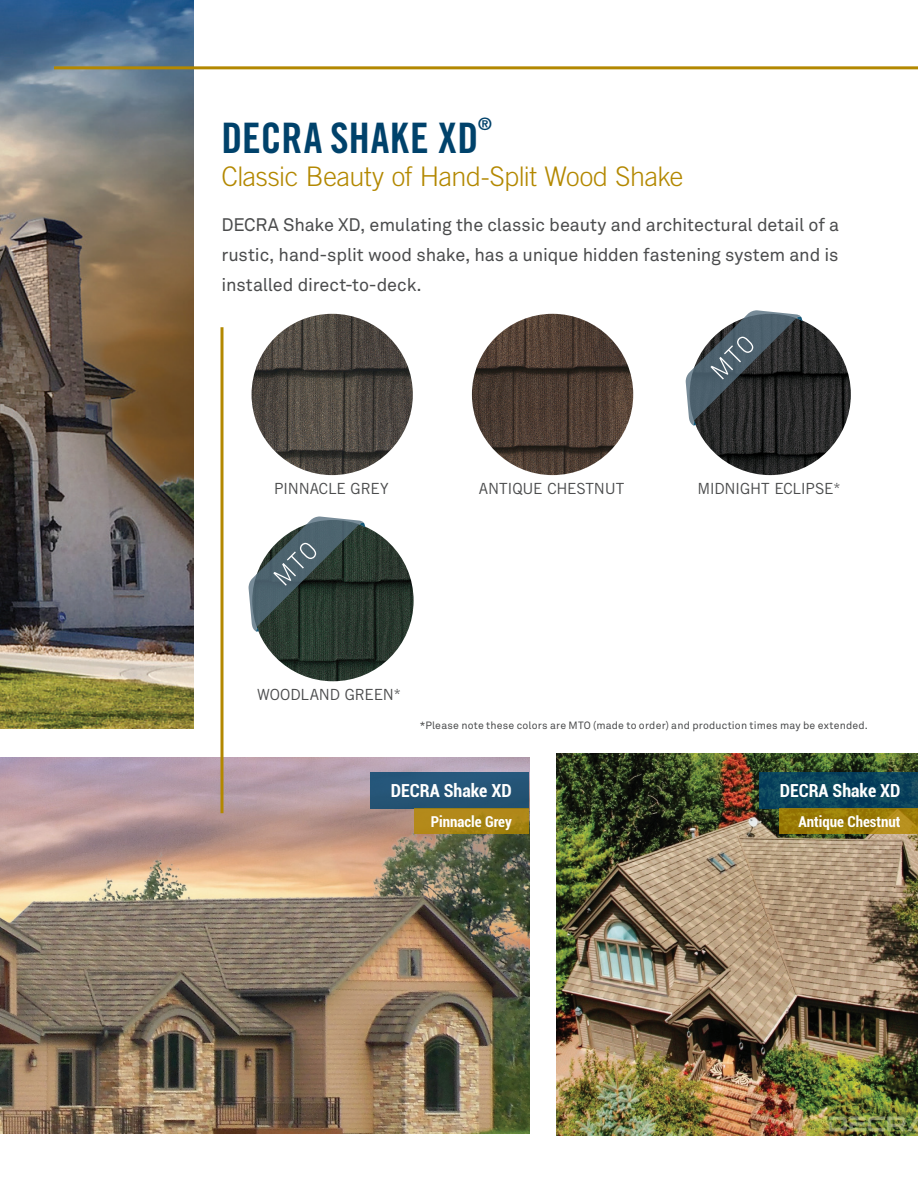
<style>
.page{position:relative;width:918px;height:1188px;background:#fff}
.page>*{position:absolute;margin:0;border:0;box-sizing:border-box;transform-origin:0 0}
.t1{font:42px "Trade Gothic LT Std Bd Cn 20";letter-spacing:.02em;color:#00426b}
.t2{font:300 27px "Trade Gothic LT Std";letter-spacing:-.015em;color:#b38800}
.t3{font:18px/30px "Akkurat Std";letter-spacing:-.005em;color:#4b4c4d;text-align:justify}
.t4{font:700 condensed 18px "Roboto";color:#fff}
.t5{font:17.1px "Trade Gothic LT Std Bd Cn 20";color:#00426b}
.Color_Captions{font:15.3px "Trade Gothic LT Std";letter-spacing:-.015em;color:#4b4c4d}
.t6{font:700 condensed 15px "Roboto";color:#fff}
.t7{font:10.5px "Akkurat Std";letter-spacing:.02em;color:#4b4c4d}
</style>
<div class="page">
<img style="left:0;top:0;width:194px;height:729px">
<img style="left:252px;top:314px;width:161px;height:161px;border-radius:81px">
<img style="left:472px;top:314px;width:161px;height:161px;border-radius:81px">
<img style="left:0;top:757px;width:529px;height:377px">
<img style="left:556px;top:754px;width:362px;height:381px">
<hr style="left:54px;top:66px;width:864px;height:3px;background:#b38800">
<div style="left:371px;top:772px;width:158px;height:37px;background:#255476"></div>
<div style="left:415px;top:809px;width:114px;height:25px;background:linear-gradient(to right,#b48a1b,#a68312)"></div>
<svg style="left:759px;top:772px;width:159px;height:37px;background:#0e445a"></svg>
<svg style="left:779px;top:809px;width:139px;height:25px;background:#9e7d0a"></svg>
<img style="left:690px;top:314px;width:161px;height:161px;border-radius:81px">
<svg style="left:686px;top:310px;width:115px;height:115px"></svg>
<svg style="left:710px;top:337px;width:43px;height:43px;background:#586770"></svg>
<img style="left:252px;top:520px;width:162px;height:161px;border-radius:81px">
<svg style="left:248px;top:516px;width:116px;height:116px"></svg>
<svg style="left:273px;top:543px;width:43px;height:43px;background:#586b72"></svg>
<svg style="left:220px;top:327px;width:4px;height:486px;background:#c3a23d"></svg>
<p class="t1" style="left:221px;top:113px;width:259px">DECRA SHAKE XD</p>
<p class="t5" style="left:478px;top:114px;width:15px">®</p>
<p class="t2" style="left:221px;top:160px;width:464px">Classic Beauty of Hand-Split Wood Shake</p>
<p class="t3" style="left:221px;top:210px;width:619px">DECRA Shake XD, emulating the classic beauty and architectural detail of a rustic, hand-split wood shake, has a unique hidden fastening system and is installed direct-to-deck.</p>
<p class="Color_Captions" style="left:274px;top:480px;width:116px">PINNACLE GREY</p>
<p class="Color_Captions" style="left:479px;top:480px;width:147px">ANTIQUE CHESTNUT</p>
<p class="Color_Captions" style="left:697px;top:480px;width:145px">MIDNIGHT ECLIPSE*</p>
<p class="Color_Captions" style="left:257px;top:686px;width:145px">WOODLAND GREEN*</p>
<p class="t7" style="left:420px;top:719px;width:450px">*Please note these colors are MTO (made to order) and production times may be extended.</p>
<p class="t4" style="left:391px;top:778px;width:122px">DECRA Shake XD</p>
<p class="t6" style="left:431px;top:811px;width:83px">Pinnacle Grey</p>
<p class="t4" style="left:780px;top:778px;width:122px">DECRA Shake XD</p>
<p class="t6" style="left:798px;top:811px;width:104px">Antique Chestnut</p>
</div>
